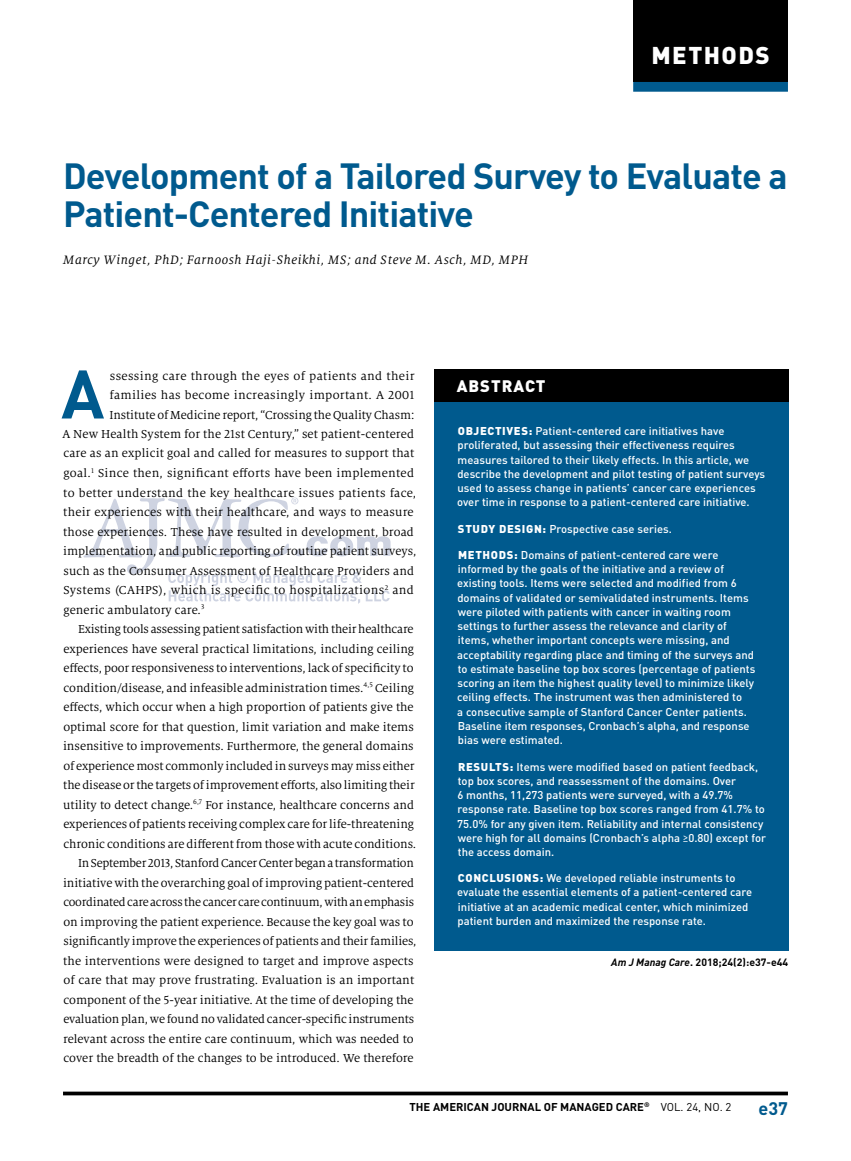
<style>
.page{position:relative;width:851px;height:1161px;background:#fff}
.page>*{position:absolute;margin:0;border:0;box-sizing:border-box;transform-origin:0 0}
.t1{font:700 67.5px "DINOT";color:#005a8e}
.t2{font:700 36px/37.5px "DINOT";letter-spacing:-.025em;color:#005a8e}
.t3{font:900 24px "DINOT";letter-spacing:.06em;color:#fff}
.t4{font:700 18px "DINOT";color:#005a8e}
.t5{font:900 16.5px "DINOT";letter-spacing:.06em;color:#fff}
.t6{font:italic 13.5px "Milo Serif OT";letter-spacing:.04em;color:#000}
.t7{font:12.75px "Milo Serif OT";color:#000}
.t8{font:12.75px "Milo Serif OT";letter-spacing:.025em;color:#000}
.t9{font:12.75px "Milo Serif OT";letter-spacing:-.02em;color:#000}
.t10{font:12.75px "Milo Serif OT";letter-spacing:.02em;color:#000}
.t11{font:500 11.25px/14.2px "DINOT";color:#fff}
.t12{font:700 11.25px "DINOT";color:#000}
.t13{font:700 10.5px "DINOT";color:#000}
.s1{font-weight:900}
.s2{font-family:"Effectra";font-size:10.35px}
.s3{font-style:italic}
.s4{font-weight:400}
</style>
<div class="page">
<hr style="left:63px;top:1092px;width:725px;height:3px;background:#000">
<div style="left:633px;top:0;width:155px;height:82px;background:#000"></div>
<div style="left:633px;top:82px;width:154px;height:10px;background:#005a8e"></div>
<svg style="left:83px;top:497px;width:307px;height:107px"></svg>
<div style="left:434px;top:369px;width:354px;height:34px;background:#000"></div>
<div style="left:434px;top:403px;width:354px;height:549px;background:#005a8e"></div>
<h3 class="t3" style="left:651px;top:39px;width:120px">METHODS</h3>
<h2 class="t2" style="left:63px;top:156px;width:726px">Development of a Tailored Survey to Evaluate a<br>Patient-Centered Initiative</h2>
<p class="t6" style="left:63px;top:253px;width:466px">Marcy Winget, PhD; Farnoosh Haji-Sheikhi, MS; and Steve M. Asch, MD, MPH</p>
<h1 class="t1" style="left:61px;top:350px;width:45px">A</h1>
<p class="t8" style="left:110px;top:369px;width:306px">ssessing care through the eyes of patients and their</p>
<p class="t8" style="left:109px;top:388px;width:306px">families has become increasingly important. A 2001</p>
<p class="t7" style="left:109px;top:408px;width:306px">Institute of Medicine report, “Crossing the Quality Chasm:</p>
<p class="t7" style="left:62px;top:427px;width:353px">A New Health System for the 21st Century,” set patient-centered</p>
<p class="t7" style="left:63px;top:447px;width:352px">care as an explicit goal and called for measures to support that</p>
<p class="t10" style="left:63px;top:466px;width:352px">goal.<sup>1</sup> Since then, significant efforts have been implemented</p>
<p class="t8" style="left:63px;top:486px;width:354px">to better understand the key healthcare issues patients face,</p>
<p class="t7" style="left:63px;top:505px;width:352px">their experiences with their healthcare, and ways to measure</p>
<p class="t7" style="left:63px;top:525px;width:352px">those experiences. These have resulted in development, broad</p>
<p class="t7" style="left:63px;top:544px;width:355px">implementation, and public reporting of routine patient surveys,</p>
<p class="t7" style="left:63px;top:564px;width:352px">such as the Consumer Assessment of Healthcare Providers and</p>
<p class="t8" style="left:63px;top:583px;width:352px">Systems (CAHPS), which is specific to hospitalizations<sup>2</sup> and</p>
<p class="t7" style="left:63px;top:603px;width:142px">generic ambulatory care.<sup>3</sup></p>
<p class="t7" style="left:78px;top:622px;width:337px">Existing tools assessing patient satisfaction with their healthcare</p>
<p class="t7" style="left:63px;top:642px;width:352px">experiences have several practical limitations, including ceiling</p>
<p class="t7" style="left:63px;top:661px;width:351px">effects, poor responsiveness to interventions, lack of specificity to</p>
<p class="t7" style="left:63px;top:681px;width:352px">condition/disease, and infeasible administration times.<sup>4,5</sup> Ceiling</p>
<p class="t7" style="left:63px;top:700px;width:352px">effects, which occur when a high proportion of patients give the</p>
<p class="t7" style="left:63px;top:720px;width:352px">optimal score for that question, limit variation and make items</p>
<p class="t7" style="left:63px;top:739px;width:352px">insensitive to improvements. Furthermore, the general domains</p>
<p class="t7" style="left:63px;top:759px;width:352px">of experience most commonly included in surveys may miss either</p>
<p class="t7" style="left:63px;top:778px;width:353px">the disease or the targets of improvement efforts, also limiting their</p>
<p class="t7" style="left:63px;top:798px;width:352px">utility to detect change.<sup>6,7</sup> For instance, healthcare concerns and</p>
<p class="t7" style="left:63px;top:817px;width:352px">experiences of patients receiving complex care for life-threatening</p>
<p class="t7" style="left:63px;top:837px;width:354px">chronic conditions are different from those with acute conditions.</p>
<p class="t9" style="left:78px;top:856px;width:337px">In September 2013, Stanford Cancer Center began a transformation</p>
<p class="t7" style="left:63px;top:876px;width:353px">initiative with the overarching goal of improving patient-centered</p>
<p class="t9" style="left:63px;top:895px;width:352px">coordinated care across the cancer care continuum, with an emphasis</p>
<p class="t7" style="left:63px;top:915px;width:352px">on improving the patient experience. Because the key goal was to</p>
<p class="t7" style="left:63px;top:934px;width:354px">significantly improve the experiences of patients and their families,</p>
<p class="t7" style="left:63px;top:954px;width:352px">the interventions were designed to target and improve aspects</p>
<p class="t7" style="left:63px;top:973px;width:352px">of care that may prove frustrating. Evaluation is an important</p>
<p class="t7" style="left:63px;top:993px;width:352px">component of the 5-year initiative. At the time of developing the</p>
<p class="t7" style="left:63px;top:1012px;width:352px">evaluation plan, we found no validated cancer-specific instruments</p>
<p class="t7" style="left:63px;top:1032px;width:352px">relevant across the entire care continuum, which was needed to</p>
<p class="t7" style="left:63px;top:1051px;width:352px">cover the breadth of the changes to be introduced. We therefore</p>
<p class="t5" style="left:456px;top:375px;width:90px">ABSTRACT</p>
<p class="t11" style="left:457px;top:424px;width:309px"><span class="s1">OBJECTIVES:</span> Patient-centered care initiatives have proliferated, but assessing their effectiveness requires measures tailored to their likely effects. In this article, we describe the development and pilot testing of patient surveys used to assess change in patients’ cancer care experiences over time in response to a patient-centered care initiative.</p>
<p class="t11" style="left:458px;top:521px;width:215px"><span class="s1">STUDY DESIGN:</span> Prospective case series.</p>
<p class="t11" style="left:457px;top:548px;width:299px"><span class="s1">METHODS:</span> Domains of patient-centered care were informed by the goals of the initiative and a review of existing tools. Items were selected and modified from 6 domains of validated or semivalidated instruments. Items were piloted with patients with cancer in waiting room settings to further assess the relevance and clarity of items, whether important concepts were missing, and acceptability regarding place and timing of the surveys and to estimate baseline top box scores (percentage of patients scoring an item the highest quality level) to minimize likely ceiling effects. The instrument was then administered to<br>a consecutive sample of Stanford Cancer Center patients.<br>Baseline item responses, Cronbach’s alpha, and response bias were estimated.</p>
<p class="t11" style="left:457px;top:759px;width:310px"><span class="s1">RESULTS:</span> Items were modified based on patient feedback, top box scores, and reassessment of the domains. Over<br>6 months, 11,273 patients were surveyed, with a 49.7% response rate. Baseline top box scores ranged from 41.7% to 75.0% for any given item. Reliability and internal consistency were high for all domains (Cronbach’s alpha <span class="s2">≥</span>0.80) except for the access domain.</p>
<p class="t11" style="left:457px;top:871px;width:296px"><span class="s1">CONCLUSIONS:</span> We developed reliable instruments to evaluate the essential elements of a patient-centered care initiative at an academic medical center, which minimized patient burden and maximized the response rate.</p>
<p class="t13" style="left:611px;top:955px;width:178px"><span class="s3">Am J Manag Care</span>. 2018;24(2):e37-e44</p>
<p class="t12" style="left:409px;top:1099px;width:323px">THE AMERICAN JOURNAL OF MANAGED CARE<sup>®</sup> <span class="s4">VOL. 24, NO. 2</span></p>
<h3 class="t4" style="left:758px;top:1096px;width:31px">e37</h3>
</div>
